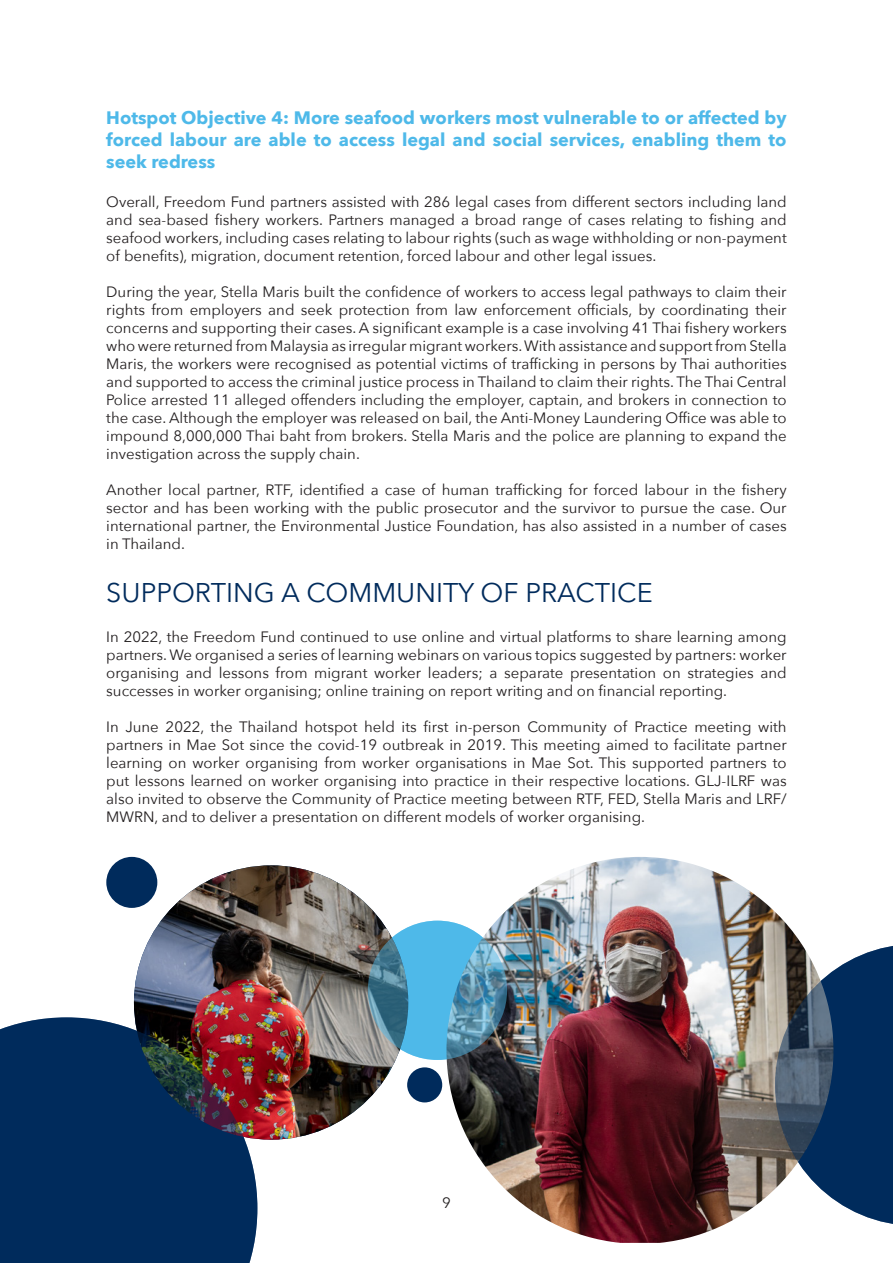
<style>
.page{position:relative;width:893px;height:1263px;background:#fff}
.page>*{position:absolute;margin:0;border:0;box-sizing:border-box;transform-origin:0 0}
.HEADING_1{font:27px "Avenir Next";color:#002b5c}
.Heading_2{font:700 18px/21.6px "Avenir Next";color:#4eb9e9;text-align:justify}
.t1{font:15px/18px "Avenir Next";color:#231f20;text-align:justify}
</style>
<div class="page">
<img style="left:134px;top:865px;width:274px;height:275px;border-radius:137px">
<img style="left:446px;top:857px;width:356px;height:386px">
<svg style="left:775px;top:944px;width:118px;height:282px;background:#415b77"></svg>
<svg style="left:368px;top:921px;width:139px;height:139px;background:#50a0c4"></svg>
<div style="left:106px;top:857px;width:51px;height:51px;background:#002b5c;border-radius:50%"></div>
<div style="left:407px;top:1067px;width:35px;height:35px;background:#002b5c;border-radius:50%"></div>
<svg style="left:0;top:1017px;width:257px;height:246px;background:#142d55"></svg>
<p class="Heading_2" style="left:106px;top:107px;width:682px">Hotspot Objective 4: More seafood workers most vulnerable to or affected by forced labour are able to access legal and social services, enabling them to seek redress</p>
<p class="t1" style="left:106px;top:192px;width:682px">Overall, Freedom Fund partners assisted with 286 legal cases from different sectors including land and sea-based fishery workers. Partners managed a broad range of cases relating to fishing and seafood workers, including cases relating to labour rights (such as wage withholding or non-payment of benefits), migration, document retention, forced labour and other legal issues.</p>
<p class="t1" style="left:106px;top:282px;width:682px">During the year, Stella Maris built the confidence of workers to access legal pathways to claim their rights from employers and seek protection from law enforcement officials, by coordinating their concerns and supporting their cases. A significant example is a case involving 41 Thai fishery workers who were returned from Malaysia as irregular migrant workers. With assistance and support from Stella Maris, the workers were recognised as potential victims of trafficking in persons by Thai authorities and supported to access the criminal justice process in Thailand to claim their rights. The Thai Central Police arrested 11 alleged offenders including the employer, captain, and brokers in connection to the case. Although the employer was released on bail, the Anti-Money Laundering Office was able to impound 8,000,000 Thai baht from brokers. Stella Maris and the police are planning to expand the investigation across the supply chain.</p>
<p class="t1" style="left:106px;top:480px;width:682px">Another local partner, RTF, identified a case of human trafficking for forced labour in the fishery sector and has been working with the public prosecutor and the survivor to pursue the case. Our international partner, the Environmental Justice Foundation, has also assisted in a number of cases in Thailand.</p>
<p class="HEADING_1" style="left:106px;top:570px;width:548px">SUPPORTING A COMMUNITY OF PRACTICE</p>
<p class="t1" style="left:106px;top:627px;width:682px">In 2022, the Freedom Fund continued to use online and virtual platforms to share learning among partners. We organised a series of learning webinars on various topics suggested by partners: worker organising and lessons from migrant worker leaders; a separate presentation on strategies and successes in worker organising; online training on report writing and on financial reporting.</p>
<p class="t1" style="left:106px;top:717px;width:682px">In June 2022, the Thailand hotspot held its first in-person Community of Practice meeting with partners in Mae Sot since the covid-19 outbreak in 2019. This meeting aimed to facilitate partner learning on worker organising from worker organisations in Mae Sot. This supported partners to put lessons learned on worker organising into practice in their respective locations. GLJ-ILRF was also invited to observe the Community of Practice meeting between RTF, FED, Stella Maris and LRF/ MWRN, and to deliver a presentation on different models of worker organising.</p>
<p class="t1" style="left:442px;top:1193px;width:10px">9</p>
</div>
